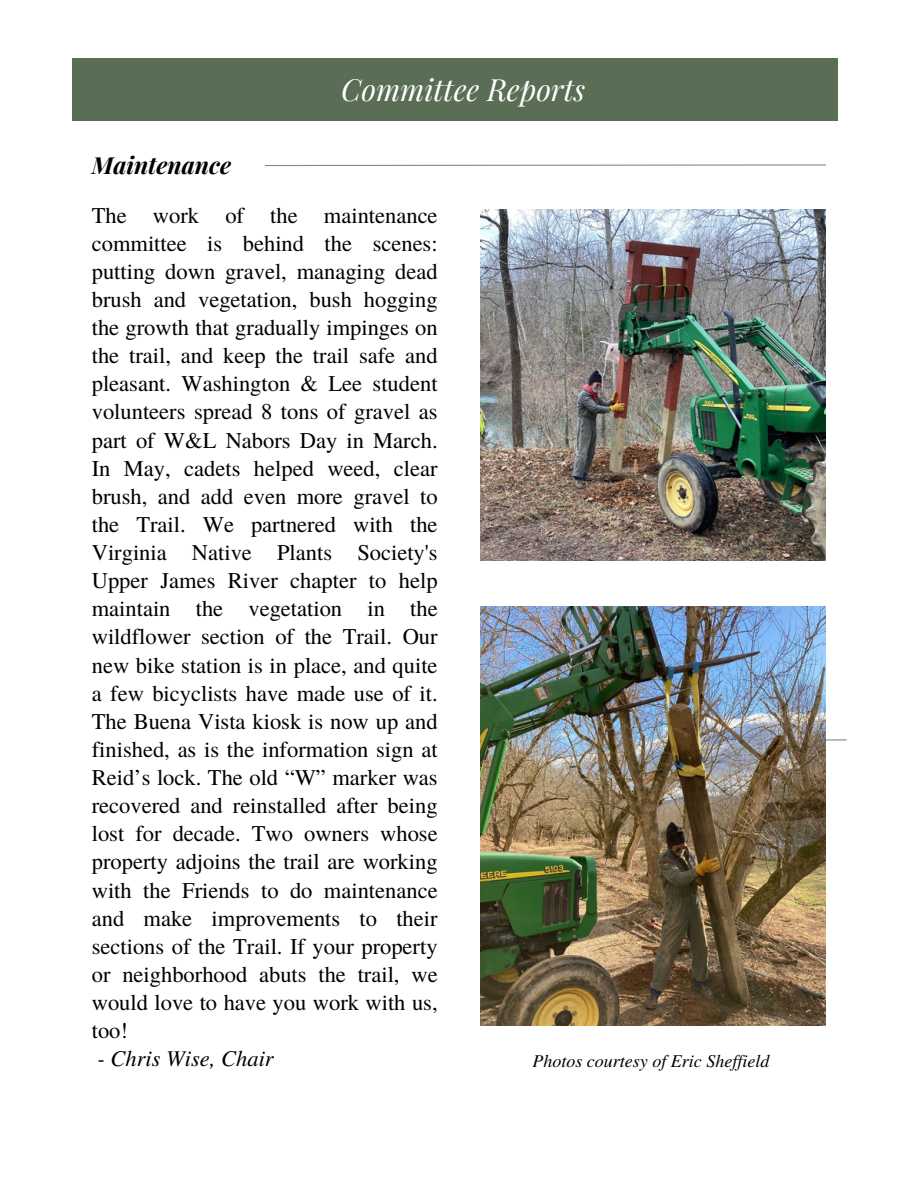
<style>
.page{position:relative;width:918px;height:1188px;background:#fff}
.page>*{position:absolute;margin:0;border:0;box-sizing:border-box;transform-origin:0 0}
.t1{font:italic 30px "Playfair Display";color:#fff}
.t2{font:italic 700 23.55px "Playfair Display";color:#000}
.t3{font:22.5px/28.2px "Te X Gyre Termes";color:#000;text-align:justify}
.t4{font:italic 22.5px "Te X Gyre Termes";color:#000}
.t5{font:italic 18px "Te X Gyre Termes";color:#000}
</style>
<div class="page">
<hr style="left:711px;top:739px;width:135px;height:2px;background:#828b8a">
<img style="left:480px;top:607px;width:346px;height:418px">
<img style="left:480px;top:210px;width:346px;height:351px">
<div style="left:72px;top:59px;width:766px;height:62px;background:#596e54"></div>
<svg style="left:264px;top:164px;width:562px;height:3px"></svg>
<p class="t1" style="left:341px;top:69px;width:245px">Committee Reports</p>
<h1 class="t2" style="left:92px;top:148px;width:141px">Maintenance</h1>
<h3 class="t3" style="left:92px;top:200px;width:347px">The work of the maintenance committee is behind the scenes: putting down gravel, managing dead brush and vegetation, bush hogging the growth that gradually impinges on the trail, and keep the trail safe and pleasant. Washington &amp; Lee student volunteers spread 8 tons of gravel as part of W&amp;L Nabors Day in March.<br>In May, cadets helped weed, clear brush, and add even more gravel to the Trail. We partnered with the Virginia Native Plants Society's Upper James River chapter to help maintain the vegetation in the wildflower section of the Trail. Our new bike station is in place, and quite a few bicyclists have made use of it.<br>The Buena Vista kiosk is now up and finished, as is the information sign at Reid’s lock. The old “W” marker was recovered and reinstalled after being lost for decade. Two owners whose property adjoins the trail are working with the Friends to do maintenance and make improvements to their sections of the Trail. If your property or neighborhood abuts the trail, we would love to have you work with us, too!</h3>
<h3 class="t4" style="left:97px;top:1042px;width:178px">- Chris Wise, Chair</h3>
<p class="t5" style="left:532px;top:1048px;width:238px">Photos courtesy of Eric Shef ield</p>
</div>
